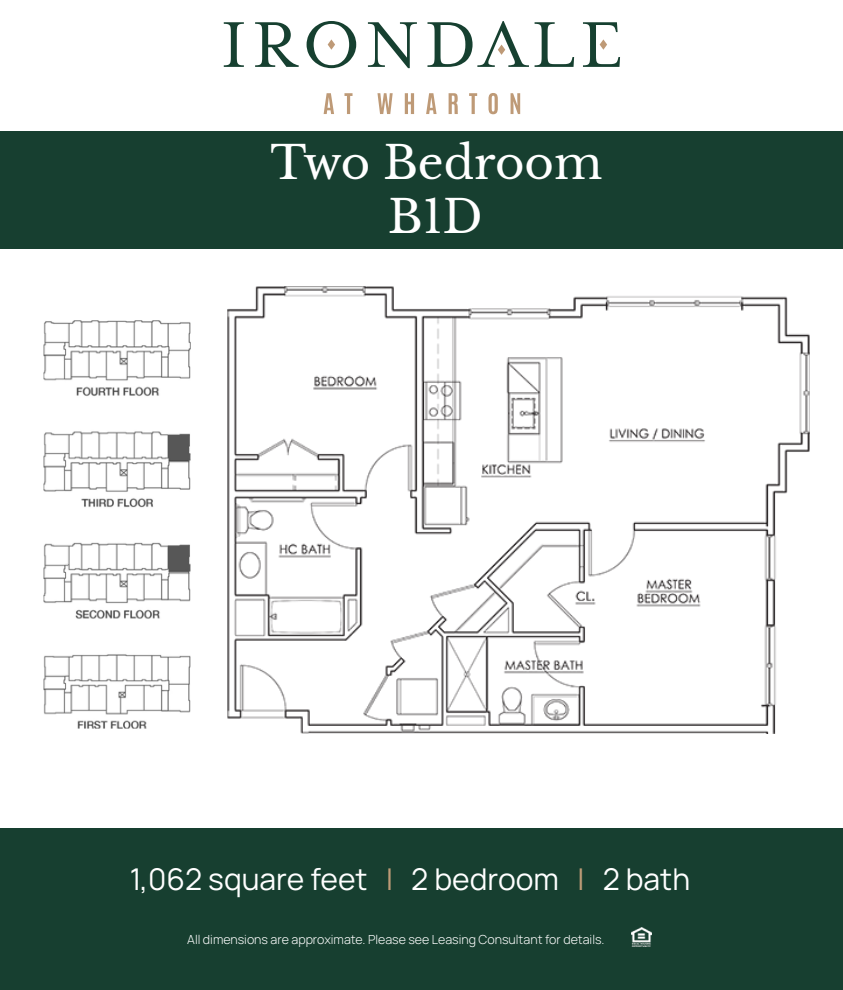
<style>
.page{position:relative;width:843px;height:990px;background:#fff}
.page>*{position:absolute;margin:0;border:0;box-sizing:border-box;transform-origin:0 0}
.t1{font:45px/54px "Libre Baskerville";color:#fff;text-align:center}
.t2{font:30px "Manrope";color:#fff}
.t3{font:300 12.5px "Manrope";color:#fff}
.s1{color:#be9b77}
</style>
<div class="page">
<div style="left:0;top:132px;width:842px;height:117px;background:#173f30"></div>
<div style="left:0;top:829px;width:842px;height:161px;background:#173f30"></div>
<img style="left:631px;top:927px;width:20px;height:19px">
<img style="left:228px;top:287px;width:581px;height:446px">
<img style="left:44px;top:321px;width:146px;height:408px">
<svg style="left:224px;top:22px;width:20px;height:45px"></svg>
<svg style="left:255px;top:22px;width:43px;height:45px"></svg>
<svg style="left:368px;top:22px;width:49px;height:46px"></svg>
<svg style="left:306px;top:21px;width:50px;height:47px"></svg>
<svg style="left:427px;top:21px;width:147px;height:46px"></svg>
<svg style="left:583px;top:22px;width:36px;height:45px"></svg>
<svg style="left:323px;top:93px;width:11px;height:21px"></svg>
<svg style="left:344px;top:93px;width:8px;height:21px"></svg>
<svg style="left:377px;top:93px;width:15px;height:21px"></svg>
<svg style="left:404px;top:93px;width:10px;height:21px"></svg>
<svg style="left:426px;top:93px;width:10px;height:21px"></svg>
<svg style="left:448px;top:93px;width:9px;height:21px"></svg>
<svg style="left:469px;top:93px;width:8px;height:21px"></svg>
<svg style="left:488px;top:93px;width:9px;height:21px"></svg>
<svg style="left:510px;top:93px;width:10px;height:21px"></svg>
<h1 class="t1" style="left:270px;top:136px;width:333px">Two Bedroom<br>B1D</h1>
<h2 class="t2" style="left:130px;top:861px;width:561px">1,062 square feet <span class="s1">|</span> 2 bedroom <span class="s1">|</span> 2 bath</h2>
<p class="t3" style="left:187px;top:932px;width:418px">All dimensions are approximate. Please see Leasing Consultant for details.</p>
</div>
